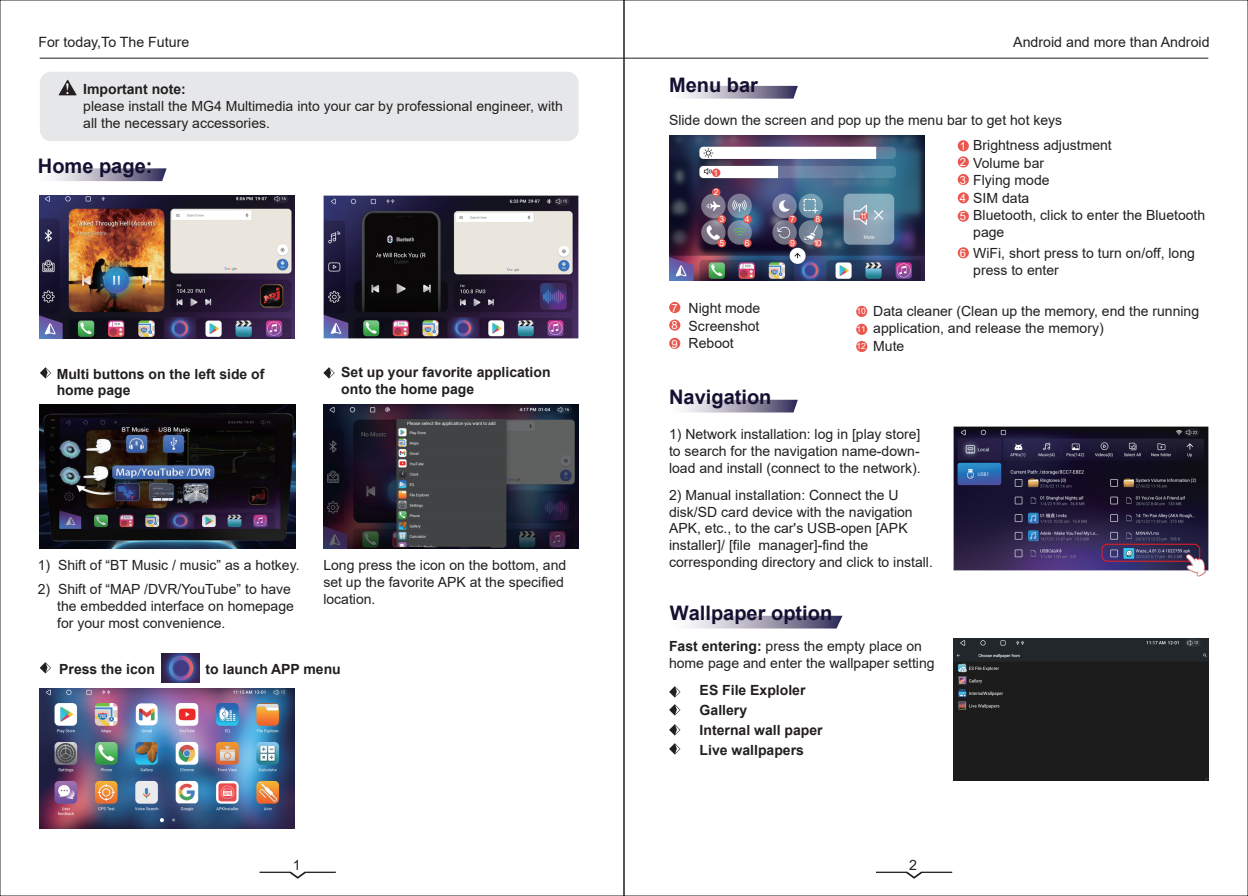
<style>
.page{position:relative;width:1248px;height:896px;background:#fff}
.page>*{position:absolute;margin:0;border:0;box-sizing:border-box;transform-origin:0 0}
.t1{font:700 20px "Arial";color:#141031}
.t2{font:14.2px "Arial";color:#231f20}
.t3{font:14px/16.8px "Arial";color:#231f20}
.t4{font:700 14px/20px "Arial";color:#231f20}
.t5{font:11.2px/18.4px "Arial";color:#fff;text-align:justify}
.t6{font:8.6px "Arial";color:#fff}
.t7{font:8.4px/17.6px "Arial";color:#fff;text-align:justify}
.s1{font-family:"CT Cu Yuan SF";font-size:14.4px;color:#fff}
.s2{font-weight:700}
</style>
<div class="page">
<svg style="left:52px;top:168px;width:114px;height:13px"></svg>
<svg style="left:683px;top:86px;width:114px;height:13px"></svg>
<svg style="left:683px;top:400px;width:114px;height:12px"></svg>
<svg style="left:687px;top:616px;width:155px;height:12px;background:#a39fb2"></svg>
<img style="left:40px;top:195px;width:255px;height:143px">
<img style="left:40px;top:405px;width:255px;height:144px">
<img style="left:323px;top:405px;width:255px;height:144px">
<img style="left:161px;top:653px;width:39px;height:29px">
<img style="left:40px;top:688px;width:255px;height:140px">
<svg style="left:323px;top:367px;width:11px;height:11px"></svg>
<svg style="left:669px;top:686px;width:11px;height:11px"></svg>
<svg style="left:669px;top:704px;width:11px;height:11px"></svg>
<svg style="left:669px;top:724px;width:11px;height:11px"></svg>
<svg style="left:669px;top:743px;width:11px;height:11px"></svg>
<svg style="left:40px;top:662px;width:11px;height:11px"></svg>
<svg style="left:40px;top:367px;width:11px;height:11px"></svg>
<svg style="left:259px;top:871px;width:77px;height:8px"></svg>
<svg style="left:876px;top:871px;width:76px;height:8px"></svg>
<hr style="left:40px;top:58px;width:1168px;height:1px;background:#231f20">
<img style="left:669px;top:136px;width:255px;height:145px">
<div style="left:712px;top:169px;width:8px;height:8px;background:#eb574f;border-radius:50%"></div>
<div style="left:712px;top:188px;width:8px;height:8px;background:#eb574f;border-radius:50%"></div>
<div style="left:957px;top:140px;width:11px;height:11px;background:#eb574f;border-radius:50%"></div>
<div style="left:957px;top:156px;width:11px;height:12px;background:#eb574f;border-radius:50%"></div>
<div style="left:957px;top:174px;width:11px;height:11px;background:#eb574f;border-radius:50%"></div>
<div style="left:957px;top:192px;width:11px;height:11px;background:#eb574f;border-radius:50%"></div>
<div style="left:957px;top:211px;width:11px;height:11px;background:#eb574f;border-radius:50%"></div>
<div style="left:957px;top:247px;width:11px;height:11px;background:#eb574f;border-radius:50%"></div>
<div style="left:669px;top:302px;width:11px;height:11px;background:#eb574f;border-radius:50%"></div>
<div style="left:669px;top:319px;width:11px;height:12px;background:#eb574f;border-radius:50%"></div>
<div style="left:669px;top:338px;width:11px;height:11px;background:#eb574f;border-radius:50%"></div>
<div style="left:856px;top:306px;width:11px;height:11px;background:#eb574f;border-radius:50%"></div>
<div style="left:856px;top:324px;width:11px;height:11px;background:#eb574f;border-radius:50%"></div>
<div style="left:856px;top:341px;width:11px;height:11px;background:#eb574f;border-radius:50%"></div>
<div style="left:717px;top:215px;width:9px;height:8px;background:#eb574f;border-radius:50%"></div>
<div style="left:743px;top:215px;width:8px;height:8px;background:#eb574f;border-radius:50%"></div>
<div style="left:717px;top:239px;width:9px;height:8px;background:#eb574f;border-radius:50%"></div>
<div style="left:743px;top:239px;width:8px;height:8px;background:#eb574f;border-radius:50%"></div>
<div style="left:788px;top:215px;width:8px;height:8px;background:#eb574f;border-radius:50%"></div>
<div style="left:813px;top:215px;width:9px;height:8px;background:#eb574f;border-radius:50%"></div>
<div style="left:788px;top:239px;width:8px;height:8px;background:#eb574f;border-radius:50%"></div>
<div style="left:813px;top:239px;width:9px;height:8px;background:#eb574f;border-radius:50%"></div>
<div style="left:859px;top:212px;width:8px;height:8px;background:#eb574f;border-radius:50%"></div>
<img style="left:953px;top:639px;width:255px;height:142px">
<div style="left:40px;top:72px;width:538px;height:69px;background:#e6e7e9;border-radius:11px"></div>
<svg style="left:59px;top:80px;width:18px;height:15px"></svg>
<img style="left:323px;top:195px;width:255px;height:144px">
<img style="left:953px;top:426px;width:255px;height:144px">
<div style="left:1101px;top:544px;width:98px;height:17px;border:1px solid #ee1d23;border-radius:6px"></div>
<img style="left:1183px;top:554px;width:22px;height:23px">
<p class="t2" style="left:38px;top:32px;width:152px">For today,To The Future</p>
<p class="t2" style="left:1013px;top:32px;width:198px">Android and more than Android</p>
<h1 class="t1" style="left:669px;top:71px;width:90px">Menu bar</h1>
<p class="t3" style="left:669px;top:111px;width:395px">Slide down the screen and pop up the menu bar to get hot keys</p>
<p class="t3" style="left:83px;top:81px;width:481px;text-indent:-18px"><span class="s1">！</span> <span class="s2">Important note:<br></span>please install the MG4 Multimedia into your car by professional engineer, with all the necessary accessories.</p>
<h1 class="t1" style="left:38px;top:152px;width:116px">Home page:</h1>
<p class="t4" style="left:57px;top:365px;width:209px;line-height:16.8px">Multi buttons on the left side of home page</p>
<p class="t4" style="left:341px;top:364px;width:211px;line-height:16.8px">Set up your favorite application onto the home page</p>
<p class="t3" style="left:38px;top:557px;width:263px">1) Shift of “BT Music / music” as a hotkey.</p>
<p class="t3" style="left:57px;top:581px;width:238px;text-indent:-19px">2) Shift of “MAP /DVR/YouTube” to have the embedded interface on homepage for your most convenience.</p>
<p class="t3" style="left:323px;top:557px;width:244px">Long press the icon on the bottom, and set up the favorite APK at the specified location.</p>
<p class="t4" style="left:59px;top:659px;width:97px">Press the icon</p>
<p class="t4" style="left:206px;top:659px;width:137px">to launch APP menu</p>
<p class="t6" style="left:713px;top:167px;width:6px">1</p>
<p class="t6" style="left:713px;top:186px;width:6px">2</p>
<p class="t6" style="left:719px;top:213px;width:6px">3</p>
<p class="t6" style="left:744px;top:213px;width:6px">4</p>
<p class="t6" style="left:719px;top:237px;width:6px">5</p>
<p class="t6" style="left:744px;top:237px;width:6px">6</p>
<p class="t6" style="left:790px;top:213px;width:6px">7</p>
<p class="t6" style="left:815px;top:213px;width:6px">8</p>
<p class="t6" style="left:790px;top:237px;width:6px">9</p>
<p class="t6" style="left:813px;top:237px;width:10px">10</p>
<p class="t6" style="left:859px;top:210px;width:9px">11</p>
<p class="t3" style="left:973px;top:136px;width:233px;line-height:17.4px">Brightness adjustment<br>Volume bar<br>Flying mode<br>SIM data<br>Bluetooth, click to enter the Bluetooth page</p>
<p class="t3" style="left:973px;top:245px;width:223px">WiFi, short press to turn on/off, long press to enter</p>
<p class="t5" style="left:959px;top:138px;width:8px;line-height:16.2px">1<br>2</p>
<p class="t5" style="left:959px;top:171px;width:8px">3<br>4<br>5</p>
<p class="t5" style="left:959px;top:244px;width:8px">6</p>
<p class="t3" style="left:688px;top:299px;width:73px;line-height:17.6px;text-align:justify">Night mode Screenshot Reboot</p>
<p class="t3" style="left:873px;top:303px;width:327px">Data cleaner (Clean up the memory, end the running application, and release the memory)</p>
<p class="t5" style="left:671px;top:299px;width:8px">7<br>8<br>9</p>
<p class="t7" style="left:856px;top:302px;width:11px">10<br>11<br>12</p>
<p class="t3" style="left:873px;top:338px;width:33px">Mute</p>
<h1 class="t1" style="left:669px;top:383px;width:104px">Navigation</h1>
<p class="t3" style="left:669px;top:426px;width:253px;text-align:justify">1) Network installation: log in [play store] to search for the navigation name-down&shy;load and install (connect to the network).</p>
<p class="t3" style="left:669px;top:486px;width:265px">2) Manual installation: Connect the U disk/SD card device with the navigation APK, etc., to the car's USB-open [APK installer]/ [file manager]-find the corresponding directory and click to install.</p>
<h1 class="t1" style="left:670px;top:599px;width:164px">Wallpaper option</h1>
<p class="t3" style="left:669px;top:638px;width:267px"><span class="s2">Fast entering:</span> press the empty place on home page and enter the wallpaper setting</p>
<p class="t4" style="left:699px;top:680px;width:124px">ES File Exploler<br>Gallery<br>Internal wall paper<br>Live wallpapers</p>
<p class="t2" style="left:293px;top:855px;width:9px">1</p>
<p class="t2" style="left:909px;top:855px;width:9px">2</p>
</div>
